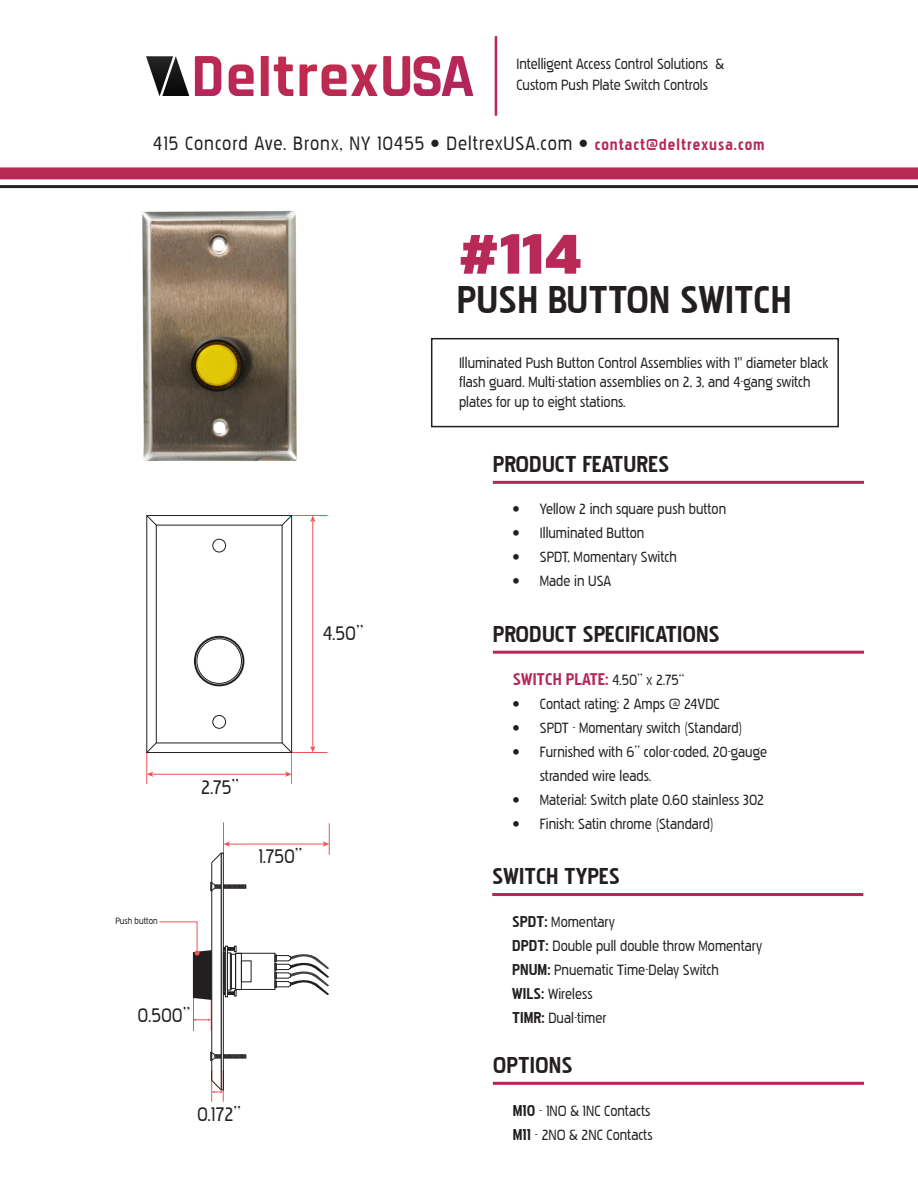
<style>
.page{position:relative;width:918px;height:1188px;background:#fff}
.page>*{position:absolute;margin:0;border:0;box-sizing:border-box;transform-origin:0 0}
.t1{font:900 55.05px "Tofino";color:#b82957}
.t2{font:700 48px "Pakenham";color:#231f20}
.t3{font:700 28.5px "Pakenham";color:#231f20}
.t4{font:700 21px "Pakenham";color:#b82657}
.t5{font:19.8px "Pakenham Rg";color:#231f20}
.t6{font:19.5px "Pakenham Rg";letter-spacing:.05em;color:#231f20}
.t7{font:15px/19.5px "Pakenham Rg";color:#231f20}
.t8{font:9.3px "Pakenham Rg";color:#231f20}
.s1{font-family:"Pakenham";font-weight:700;color:#b82657}
.s2{font-family:"Pakenham Rg";font-weight:400;font-size:15px;color:#231f20}
.s3{font-family:"Pakenham";font-weight:700;font-size:19.5px}
</style>
<div class="page">
<div style="left:0;top:167px;width:918px;height:12px;background:#b82957"></div>
<hr style="left:0;top:185px;width:918px;height:3px;background:#231f20">
<hr style="left:495px;top:36px;width:2px;height:80px;background:#b82957">
<img style="left:147px;top:56px;width:327px;height:39px">
<hr style="left:493px;top:481px;width:371px;height:3px;background:#b82657">
<hr style="left:493px;top:651px;width:371px;height:3px;background:#b82657">
<hr style="left:492px;top:893px;width:371px;height:3px;background:#b82657">
<hr style="left:493px;top:1082px;width:371px;height:3px;background:#b82657">
<img style="left:142px;top:210px;width:155px;height:252px">
<div style="left:431px;top:338px;width:408px;height:89px;border:2px solid #231f20"></div>
<svg style="left:212px;top:1052px;width:34px;height:9px"></svg>
<svg style="left:212px;top:882px;width:34px;height:9px"></svg>
<div style="left:146px;top:515px;width:146px;height:238px;border:1px solid #231f20"></div>
<div style="left:156px;top:525px;width:126px;height:218px;border:1px solid #231f20"></div>
<svg style="left:146px;top:515px;width:11px;height:11px"></svg>
<svg style="left:281px;top:515px;width:12px;height:11px"></svg>
<svg style="left:281px;top:742px;width:12px;height:11px"></svg>
<svg style="left:146px;top:742px;width:11px;height:11px"></svg>
<svg style="left:195px;top:637px;width:48px;height:48px"></svg>
<div style="left:194px;top:636px;width:50px;height:50px;border:2px solid #231f20;border-radius:50%"></div>
<div style="left:197px;top:639px;width:45px;height:44px;background:#fff;border-radius:50%"></div>
<div style="left:197px;top:638px;width:45px;height:46px;border:1px solid #231f20;border-radius:50%"></div>
<div style="left:212px;top:539px;width:14px;height:13px;border:1px solid #231f20;border-radius:50%"></div>
<div style="left:212px;top:715px;width:14px;height:14px;border:1px solid #231f20;border-radius:50%"></div>
<hr style="left:151px;top:774px;width:136px;height:1px;background:#f05254">
<svg style="left:285px;top:772px;width:6px;height:5px"></svg>
<svg style="left:147px;top:772px;width:6px;height:5px"></svg>
<hr style="left:291px;top:753px;width:1px;height:31px;background:#f05254">
<hr style="left:146px;top:753px;width:1px;height:31px;background:#f05254">
<hr style="left:312px;top:520px;width:1px;height:228px;background:#f05254">
<svg style="left:310px;top:516px;width:5px;height:6px"></svg>
<svg style="left:310px;top:746px;width:5px;height:6px"></svg>
<hr style="left:292px;top:515px;width:35px;height:1px;background:#f05254">
<hr style="left:292px;top:752px;width:36px;height:1px;background:#f05254">
<hr style="left:211px;top:863px;width:1px;height:217px;background:#231f20">
<div style="left:221px;top:853px;width:3px;height:237px;border:1px solid #231f20"></div>
<div style="left:225px;top:946px;width:3px;height:51px;border:1px solid #231f20"></div>
<div style="left:235px;top:953px;width:40px;height:37px;border:1px solid #231f20"></div>
<div style="left:241px;top:961px;width:10px;height:21px;border:1px solid #231f20"></div>
<svg style="left:275px;top:952px;width:54px;height:43px"></svg>
<svg style="left:223px;top:946px;width:13px;height:50px"></svg>
<svg style="left:212px;top:1079px;width:11px;height:14px"></svg>
<hr style="left:223px;top:1070px;width:1px;height:32px;background:#f05254">
<hr style="left:211px;top:1070px;width:1px;height:32px;background:#f05254">
<svg style="left:194px;top:1018px;width:17px;height:3px"></svg>
<hr style="left:211px;top:999px;width:1px;height:31px;background:#f05254">
<hr style="left:193px;top:998px;width:1px;height:32px;background:#f05254">
<svg style="left:159px;top:921px;width:53px;height:79px"></svg>
<hr style="left:228px;top:844px;width:97px;height:1px;background:#f05254">
<svg style="left:323px;top:841px;width:6px;height:6px"></svg>
<svg style="left:211px;top:841px;width:19px;height:23px"></svg>
<hr style="left:329px;top:823px;width:1px;height:32px;background:#f05254">
<hr style="left:223px;top:822px;width:1px;height:32px;background:#f05254">
<p class="t7" style="left:516px;top:53px;width:209px;line-height:21px">Intelligent Access Control Solutions &amp;<br>Custom Push Plate Switch Controls</p>
<h3 class="t6" style="left:153px;top:132px;width:613px">415 Concord Ave. Bronx, NY 10455 • DeltrexUSA.com • <span class="s1">contact@deltrexusa.com</span></h3>
<p class="t1" style="left:457px;top:206px;width:126px">#114</p>
<p class="t2" style="left:457px;top:278px;width:336px">PUSH BUTTON SWITCH</p>
<p class="t7" style="left:459px;top:353px;width:371px">Illuminated Push Button Control Assemblies with 1" diameter black flash guard. Multi-station assemblies on 2, 3, and 4-gang switch plates for up to eight stations.</p>
<p class="t3" style="left:493px;top:451px;width:178px">PRODUCT FEATURES</p>
<p class="t5" style="left:323px;top:621px;width:42px">4.50”</p>
<p class="t8" style="left:115px;top:916px;width:44px">Push button</p>
<p class="t5" style="left:201px;top:775px;width:39px">2.75”</p>
<p class="t5" style="left:258px;top:845px;width:46px">1.750”</p>
<p class="t5" style="left:137px;top:1003px;width:55px">0.500”</p>
<p class="t5" style="left:197px;top:1103px;width:46px">0.172”</p>
<p class="t7" style="left:513px;top:499px;width:215px">• Yellow 2 inch square push button</p>
<p class="t7" style="left:513px;top:523px;width:133px">• Illuminated Button</p>
<p class="t7" style="left:513px;top:547px;width:165px">• SPDT, Momentary Switch</p>
<p class="t7" style="left:513px;top:571px;width:100px">• Made in USA</p>
<p class="t3" style="left:493px;top:621px;width:229px">PRODUCT SPECIFICATIONS</p>
<p class="t4" style="left:513px;top:670px;width:173px">SWITCH PLATE: <span class="s2">4.50” x 2.75“</span></p>
<p class="t7" style="left:513px;top:694px;width:208px">• Contact rating: 2 Amps @ 24VDC</p>
<p class="t7" style="left:513px;top:718px;width:231px">• SPDT - Momentary switch (Standard)</p>
<p class="t7" style="left:540px;top:740px;width:229px;line-height:24px;text-indent:-27px">• Furnished with 6” color-coded, 20-gauge stranded wire leads.</p>
<p class="t7" style="left:513px;top:790px;width:253px">• Material: Switch plate 0.60 stainless 302</p>
<p class="t7" style="left:513px;top:814px;width:202px">• Finish: Satin chrome (Standard)</p>
<p class="t3" style="left:492px;top:864px;width:129px">SWITCH TYPES</p>
<p class="t7" style="left:512px;top:912px;width:104px"><span class="s3">SPDT:</span> Momentary</p>
<p class="t7" style="left:512px;top:936px;width:251px"><span class="s3">DPDT:</span> Double pull double throw Momentary</p>
<p class="t7" style="left:512px;top:960px;width:208px"><span class="s3">PNUM:</span> Pnuematic Time-Delay Switch</p>
<p class="t7" style="left:512px;top:984px;width:82px"><span class="s3">WILS:</span> Wireless</p>
<p class="t7" style="left:512px;top:1008px;width:96px"><span class="s3">TIMR:</span> Dual-timer</p>
<p class="t3" style="left:493px;top:1052px;width:81px">OPTIONS</p>
<p class="t7" style="left:513px;top:1101px;width:139px"><span class="s3">M10</span> - 1NO &amp; 1NC Contacts</p>
<p class="t7" style="left:513px;top:1125px;width:141px"><span class="s3">M11</span> - 2NO &amp; 2NC Contacts</p>
</div>
